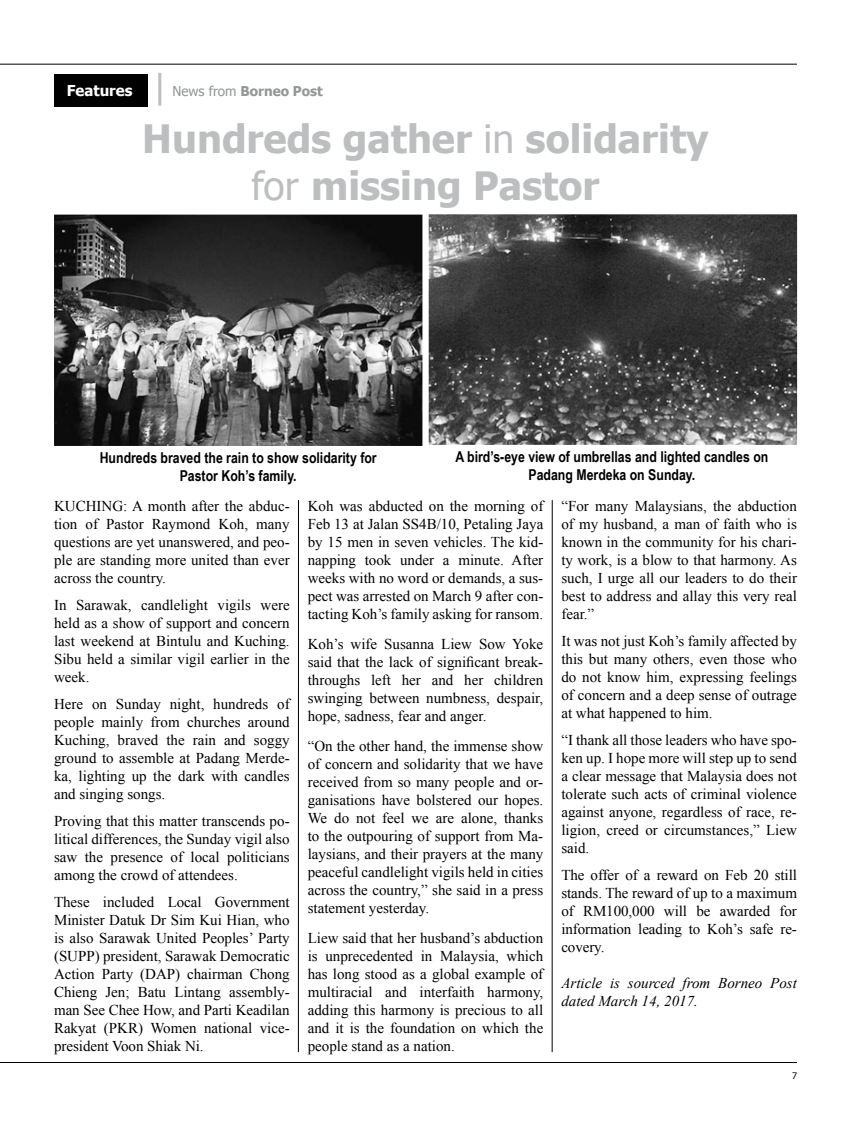
<style>
.page{position:relative;width:851px;height:1127px;background:#fff}
.page>*{position:absolute;margin:0;border:0;box-sizing:border-box;transform-origin:0 0}
.t1{font:700 39px/46.8px "Tahoma";color:#bcbec0;text-align:center}
.t2{font:15px/18px "Times New Roman";color:#000;text-align:justify}
.t3{font:700 15px/18px "Arial Narrow";color:#000;text-align:center}
.t4{font:italic 15px/18px "Times New Roman";color:#000}
.t5{font:700 15px "Tahoma";color:#fff}
.t6{font:700 13.5px "Tahoma";color:#939598}
.t7{font:9px "Tahoma";color:#000}
.s1{font-weight:400}
</style>
<div class="page">
<hr style="left:0;top:64px;width:796px;height:1px;background:#000">
<hr style="left:0;top:1062px;width:796px;height:1px;background:#000">
<hr style="left:158px;top:73px;width:3px;height:33px;background:#bcbec0">
<div style="left:54px;top:74px;width:93px;height:33px;background:#000"></div>
<hr style="left:298px;top:500px;width:1px;height:552px;background:#000">
<hr style="left:552px;top:500px;width:1px;height:552px;background:#000">
<img style="left:54px;top:215px;width:368px;height:231px">
<img style="left:428px;top:214px;width:369px;height:231px">
<p class="t5" style="left:67px;top:80px;width:67px">Features</p>
<p class="t6" style="left:172px;top:82px;width:152px"><span class="s1">News from</span> Borneo Post</p>
<h1 class="t1" style="left:142px;top:113px;width:568px">Hundreds gather <span class="s1">in</span> solidarity <span class="s1">for</span> missing Pastor</h1>
<p class="t3" style="left:100px;top:448px;width:278px">Hundreds braved the rain to show solidarity for<br>Pastor Koh’s family.</p>
<p class="t3" style="left:455px;top:447px;width:314px">A bird’s-eye view of umbrellas and lighted candles on<br>Padang Merdeka on Sunday.</p>
<p class="t2" style="left:54px;top:496px;width:237px">KUCHING: A month after the abduc&shy;tion of Pastor Raymond Koh, many questions are yet unanswered, and peo&shy;ple are standing more united than ever across the country.</p>
<p class="t2" style="left:54px;top:595px;width:237px">In Sarawak, candlelight vigils were held as a show of support and concern last weekend at Bintulu and Kuching.<br>Sibu held a similar vigil earlier in the week.</p>
<p class="t2" style="left:54px;top:694px;width:237px">Here on Sunday night, hundreds of people mainly from churches around Kuching, braved the rain and soggy ground to assemble at Padang Merde&shy;ka, lighting up the dark with candles and singing songs.</p>
<p class="t2" style="left:54px;top:811px;width:237px">Proving that this matter transcends po&shy;litical differences, the Sunday vigil also saw the presence of local politicians among the crowd of attendees.</p>
<p class="t2" style="left:54px;top:892px;width:237px">These included Local Government Minister Datuk Dr Sim Kui Hian, who is also Sarawak United Peoples’ Party (SUPP) president, Sarawak Democratic Action Party (DAP) chairman Chong Chieng Jen; Batu Lintang assembly&shy;man See Chee How, and Parti Keadilan Rakyat (PKR) Women national vice&shy;president Voon Shiak Ni.</p>
<p class="t2" style="left:307px;top:496px;width:237px">Koh was abducted on the morning of Feb 13 at Jalan SS4B/10, Petaling Jaya by 15 men in seven vehicles. The kid&shy;napping took under a minute. After weeks with no word or demands, a sus&shy;pect was arrested on March 9 after con&shy;tacting Koh’s family asking for ransom.</p>
<p class="t2" style="left:307px;top:634px;width:237px">Koh’s wife Susanna Liew Sow Yoke said that the lack of significant break&shy;throughs left her and her children swinging between numbness, despair, hope, sadness, fear and anger.</p>
<p class="t2" style="left:307px;top:736px;width:237px">“On the other hand, the immense show of concern and solidarity that we have received from so many people and or&shy;ganisations have bolstered our hopes.<br>We do not feel we are alone, thanks to the outpouring of support from Ma&shy;laysians, and their prayers at the many peaceful candlelight vigils held in cities across the country,” she said in a press statement yesterday.</p>
<p class="t2" style="left:307px;top:928px;width:237px">Liew said that her husband’s abduction is unprecedented in Malaysia, which has long stood as a global example of multiracial and interfaith harmony, adding this harmony is precious to all and it is the foundation on which the people stand as a nation.</p>
<p class="t2" style="left:561px;top:496px;width:237px">“For many Malaysians, the abduction of my husband, a man of faith who is known in the community for his chari&shy;ty work, is a blow to that harmony. As such, I urge all our leaders to do their best to address and allay this very real fear.”</p>
<p class="t2" style="left:561px;top:631px;width:237px">It was not just Koh’s family affected by this but many others, even those who do not know him, expressing feelings of concern and a deep sense of outrage at what happened to him.</p>
<p class="t2" style="left:561px;top:730px;width:237px">“I thank all those leaders who have spo&shy;ken up. I hope more will step up to send a clear message that Malaysia does not tolerate such acts of criminal violence against anyone, regardless of race, re&shy;ligion, creed or circumstances,” Liew said.</p>
<p class="t2" style="left:561px;top:865px;width:237px">The offer of a reward on Feb 20 still stands. The reward of up to a maximum of RM100,000 will be awarded for information leading to Koh’s safe re&shy;covery.</p>
<p class="t4" style="left:561px;top:973px;width:237px">Article is sourced from Borneo Post dated March 14, 2017.</p>
<p class="t7" style="left:791px;top:1069px;width:6px">7</p>
</div>
